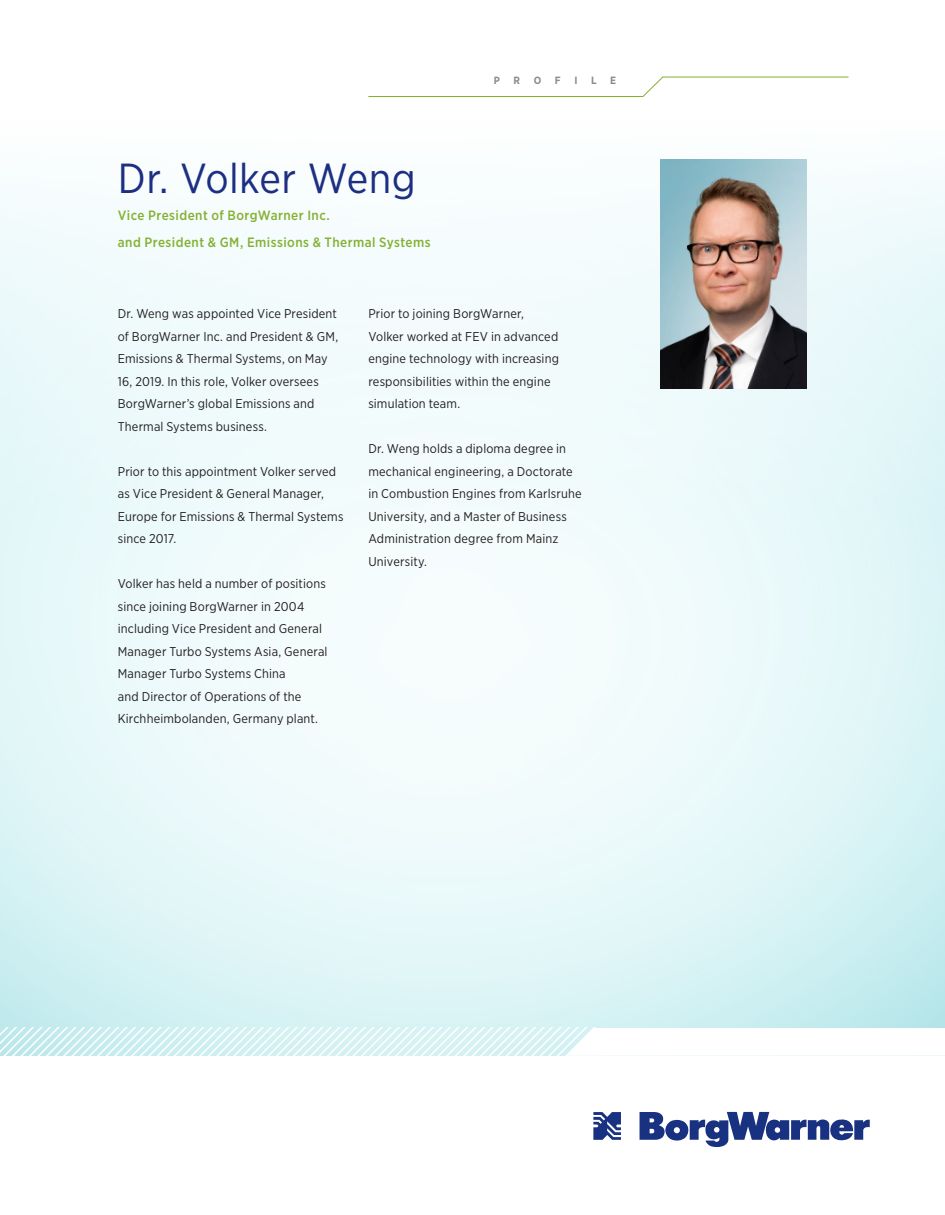
<style>
.page{position:relative;width:945px;height:1215px;background:#fff}
.page>*{position:absolute;margin:0;border:0;box-sizing:border-box;transform-origin:0 0}
.t1{font:42px "Gotham Narrow";letter-spacing:.01em;color:#1c2f82}
.t2{font:500 13.5px/27px "Gotham Narrow";letter-spacing:.035em;color:#84b133}
.t3{font:12.75px/22.5px "Gotham Narrow";letter-spacing:.01em;color:#231f20}
.t4{font:700 10.5px "Gotham Narrow";color:#8a8c8f}
</style>
<div class="page">
<img style="left:0;top:159px;width:945px;height:869px">
<img style="left:661px;top:159px;width:146px;height:229px">
<svg style="left:368px;top:76px;width:481px;height:21px"></svg>
<svg style="left:593px;top:1112px;width:28px;height:28px"></svg>
<svg style="left:640px;top:1112px;width:230px;height:35px"></svg>
<svg style="left:0;top:1028px;width:945px;height:28px"></svg>
<p class="t1" style="left:118px;top:152px;width:300px">Dr. Volker Weng</p>
<p class="t2" style="left:118px;top:201px;width:314px">Vice President of BorgWarner Inc.<br>and President &amp; GM, Emissions &amp; Thermal Systems</p>
<p class="t4" style="left:494px;top:73px;width:8px">P</p>
<p class="t4" style="left:513px;top:73px;width:8px">R</p>
<p class="t4" style="left:534px;top:73px;width:9px">O</p>
<p class="t4" style="left:555px;top:73px;width:7px">F</p>
<p class="t4" style="left:574px;top:73px;width:5px">I</p>
<p class="t4" style="left:591px;top:73px;width:7px">L</p>
<p class="t4" style="left:610px;top:73px;width:7px">E</p>
<p class="t3" style="left:118px;top:302px;width:222px">Dr. Weng was appointed Vice President of BorgWarner Inc. and President &amp; GM, Emissions &amp; Thermal Systems, on May 16, 2019. In this role, Volker oversees BorgWarner’s global Emissions and Thermal Systems business.</p>
<p class="t3" style="left:118px;top:460px;width:227px">Prior to this appointment Volker served as Vice President &amp; General Manager,<br>Europe for Emissions &amp; Thermal Systems since 2017.</p>
<p class="t3" style="left:118px;top:572px;width:211px">Volker has held a number of positions since joining BorgWarner in 2004 including Vice President and General Manager Turbo Systems Asia, General Manager Turbo Systems China<br>and Director of Operations of the Kirchheimbolanden, Germany plant.</p>
<p class="t3" style="left:368px;top:302px;width:192px">Prior to joining BorgWarner,<br>Volker worked at FEV in advanced engine technology with increasing responsibilities within the engine simulation team.</p>
<p class="t3" style="left:368px;top:437px;width:215px">Dr. Weng holds a diploma degree in mechanical engineering, a Doctorate in Combustion Engines from Karlsruhe University, and a Master of Business</p>
<p class="t3" style="left:368px;top:527px;width:191px">Administration degree from Mainz<br>University.</p>
</div>
